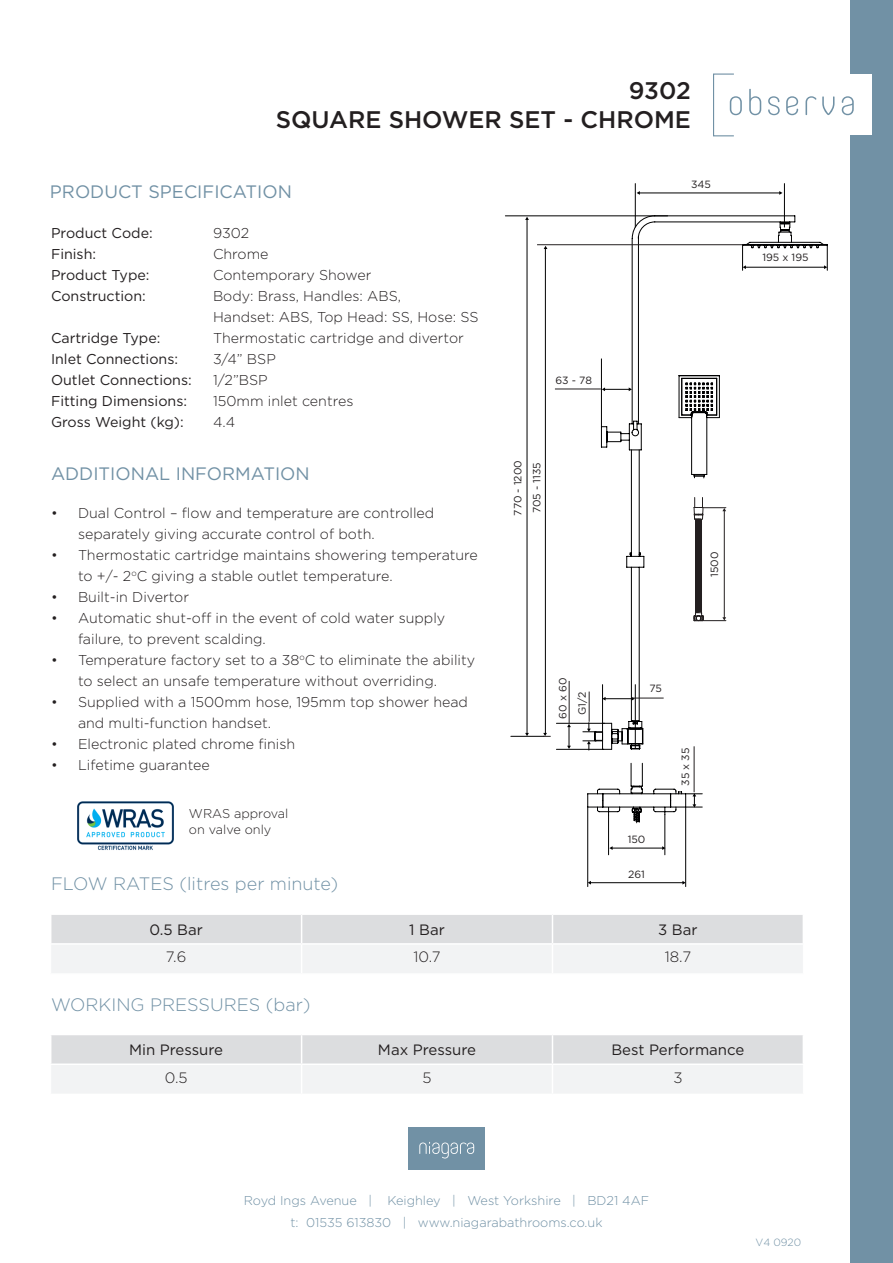
<style>
.page{position:relative;width:893px;height:1263px;background:#fff}
.page>*{position:absolute;margin:0;border:0;box-sizing:border-box;transform-origin:0 0}
.t1{font:500 24px "Gotham";color:#231f20}
.t2{font:300 18px "Gotham";color:#7191a5}
.t3{font:18px "Gotham";color:#7191a5}
.t4{font:15px "Gotham";color:#231f20}
.t5{font:300 15px "Gotham";color:#231f20}
.t6{font:300 14.25px/21px "Gotham";color:#231f20}
.t7{font:14.25px "Gotham";color:#231f20}
.t8{font:300 12.75px "Gotham";color:#7191a5}
.t9{font:300 12.75px "Gotham";color:#231f20}
.t10{font:10.5px "Gotham";color:#231f20}
.t11{font:300 10.5px "Gotham";color:#7191a5}
</style>
<div class="page">
<div style="left:850px;top:0;width:43px;height:1263px;background:#7191a5"></div>
<div style="left:721px;top:74px;width:150px;height:61px;background:#fff"></div>
<div style="left:713px;top:74px;width:21px;height:62px;border:1px solid #7191a5"></div>
<svg style="left:730px;top:89px;width:124px;height:26px"></svg>
<div style="left:408px;top:1127px;width:77px;height:43px;background:#7191a5"></div>
<svg style="left:419px;top:1142px;width:55px;height:16px"></svg>
<svg style="left:51px;top:915px;width:752px;height:58px"></svg>
<svg style="left:51px;top:1035px;width:752px;height:58px"></svg>
<hr style="left:527px;top:219px;width:1px;height:514px;background:#000001">
<hr style="left:639px;top:193px;width:141px;height:1px;background:#000001">
<svg style="left:567px;top:724px;width:4px;height:25px"></svg>
<hr style="left:612px;top:848px;width:51px;height:1px;background:#000001">
<svg style="left:662px;top:846px;width:3px;height:4px"></svg>
<svg style="left:609px;top:846px;width:4px;height:4px"></svg>
<hr style="left:590px;top:882px;width:93px;height:1px;background:#000001">
<hr style="left:556px;top:749px;width:48px;height:1px;background:#000001">
<hr style="left:556px;top:723px;width:48px;height:1px;background:#000001">
<svg style="left:601px;top:215px;width:227px;height:56px"></svg>
<hr style="left:511px;top:736px;width:33px;height:1px;background:#000001">
<hr style="left:505px;top:216px;width:163px;height:1px;background:#000001">
<svg style="left:597px;top:223px;width:195px;height:398px"></svg>
<hr style="left:608px;top:815px;width:1px;height:40px;background:#000001">
<hr style="left:665px;top:814px;width:1px;height:41px;background:#000001">
<hr style="left:587px;top:807px;width:1px;height:79px;background:#000001">
<hr style="left:685px;top:807px;width:1px;height:79px;background:#000001">
<hr style="left:745px;top:267px;width:80px;height:1px;background:#000001">
<svg style="left:742px;top:245px;width:4px;height:25px"></svg>
<svg style="left:824px;top:245px;width:4px;height:25px"></svg>
<hr style="left:635px;top:184px;width:1px;height:43px;background:#000001">
<hr style="left:784px;top:184px;width:1px;height:43px;background:#000001">
<svg style="left:583px;top:375px;width:143px;height:448px"></svg>
<hr style="left:555px;top:389px;width:46px;height:1px;background:#231f20">
<hr style="left:694px;top:746px;width:1px;height:46px;background:#231f20">
<hr style="left:589px;top:691px;width:1px;height:31px;background:#231f20">
<hr style="left:569px;top:681px;width:1px;height:42px;background:#231f20">
<hr style="left:633px;top:698px;width:31px;height:1px;background:#231f20">
<hr style="left:545px;top:248px;width:1px;height:485px;background:#000001">
<hr style="left:537px;top:244px;width:206px;height:1px;background:#231f20">
<svg style="left:543px;top:733px;width:8px;height:4px"></svg>
<img style="left:77px;top:801px;width:97px;height:49px">
<p class="t1" style="left:629px;top:75px;width:64px">9302</p>
<p class="t1" style="left:276px;top:104px;width:417px">SQUARE SHOWER SET - CHROME</p>
<p class="t3" style="left:50px;top:180px;width:243px">PRODUCT SPECIFICATION</p>
<p class="t7" style="left:51px;top:224px;width:103px">Product Code:</p>
<p class="t6" style="left:213px;top:222px;width:38px">9302</p>
<p class="t7" style="left:51px;top:245px;width:47px">Finish:</p>
<p class="t6" style="left:213px;top:243px;width:57px">Chrome</p>
<p class="t7" style="left:51px;top:266px;width:100px">Product Type:</p>
<p class="t6" style="left:213px;top:264px;width:160px">Contemporary Shower</p>
<p class="t7" style="left:51px;top:287px;width:96px">Construction:</p>
<p class="t6" style="left:213px;top:285px;width:267px">Body: Brass, Handles: ABS,<br>Handset: ABS, Top Head: SS, Hose: SS</p>
<p class="t7" style="left:51px;top:329px;width:111px">Cartridge Type:</p>
<p class="t6" style="left:213px;top:327px;width:252px">Thermostatic cartridge and divertor</p>
<p class="t7" style="left:51px;top:350px;width:129px">Inlet Connections:</p>
<p class="t6" style="left:213px;top:348px;width:64px">3/4” BSP</p>
<p class="t7" style="left:51px;top:371px;width:142px">Outlet Connections:</p>
<p class="t6" style="left:213px;top:369px;width:56px">1/2”BSP</p>
<p class="t7" style="left:51px;top:392px;width:138px">Fitting Dimensions:</p>
<p class="t6" style="left:213px;top:390px;width:142px">150mm inlet centres</p>
<p class="t7" style="left:51px;top:413px;width:134px">Gross Weight (kg):</p>
<p class="t6" style="left:213px;top:411px;width:24px">4.4</p>
<p class="t3" style="left:51px;top:462px;width:260px">ADDITIONAL INFORMATION</p>
<p class="t6" style="left:78px;top:502px;width:358px;text-indent:-27px">• Dual Control – flow and temperature are controlled separately giving accurate control of both.</p>
<p class="t6" style="left:78px;top:544px;width:401px;text-indent:-27px">• Thermostatic cartridge maintains showering temperature to +/- 2<sup>o</sup>C giving a stable outlet temperature.</p>
<p class="t6" style="left:51px;top:586px;width:140px">• Built-in Divertor</p>
<p class="t6" style="left:78px;top:607px;width:369px;text-indent:-27px">• Automatic shut-off in the event of cold water supply failure, to prevent scalding.</p>
<p class="t6" style="left:78px;top:649px;width:399px;text-indent:-27px">• Temperature factory set to a 38<sup>o</sup>C to eliminate the ability to select an unsafe temperature without overriding.</p>
<p class="t6" style="left:78px;top:691px;width:391px;text-indent:-27px">• Supplied with a 1500mm hose, 195mm top shower head and multi-function handset.</p>
<p class="t6" style="left:51px;top:733px;width:246px">• Electronic plated chrome finish</p>
<p class="t6" style="left:51px;top:754px;width:160px">• Lifetime guarantee</p>
<p class="t9" style="left:189px;top:805px;width:101px">WRAS approval</p>
<p class="t9" style="left:189px;top:822px;width:84px">on valve only</p>
<p class="t2" style="left:51px;top:873px;width:289px">FLOW RATES (litres per minute)</p>
<p class="t10" style="left:556px;top:374px;width:38px">63 - 78</p>
<p class="t10" style="left:511px;top:516px;width:57px;rotate:-90deg">770 - 1200</p>
<p class="t10" style="left:530px;top:513px;width:52px;rotate:-90deg">705 - 1135</p>
<p class="t10" style="left:556px;top:718px;width:42px;rotate:-90deg">60 x 60</p>
<p class="t10" style="left:575px;top:715px;width:25px;rotate:-90deg">G1/2</p>
<p class="t10" style="left:691px;top:177px;width:21px">345</p>
<p class="t10" style="left:708px;top:577px;width:27px;rotate:-90deg">1500</p>
<p class="t10" style="left:649px;top:682px;width:14px">75</p>
<p class="t10" style="left:628px;top:833px;width:19px">150</p>
<p class="t10" style="left:628px;top:867px;width:18px">261</p>
<p class="t10" style="left:679px;top:786px;width:39px;rotate:-90deg">35 x 35</p>
<p class="t4" style="left:149px;top:920px;width:55px">0.5 Bar</p>
<p class="t4" style="left:409px;top:920px;width:37px">1 Bar</p>
<p class="t4" style="left:658px;top:920px;width:41px">3 Bar</p>
<p class="t5" style="left:166px;top:947px;width:22px">7.6</p>
<p class="t5" style="left:413px;top:947px;width:29px">10.7</p>
<p class="t5" style="left:665px;top:947px;width:28px">18.7</p>
<p class="t2" style="left:51px;top:993px;width:261px">WORKING PRESSURES (bar)</p>
<p class="t4" style="left:129px;top:1040px;width:96px">Min Pressure</p>
<p class="t4" style="left:378px;top:1040px;width:100px">Max Pressure</p>
<p class="t4" style="left:611px;top:1040px;width:135px">Best Performance</p>
<p class="t5" style="left:165px;top:1068px;width:24px">0.5</p>
<p class="t5" style="left:422px;top:1068px;width:11px">5</p>
<p class="t5" style="left:673px;top:1068px;width:11px">3</p>
<p class="t10" style="left:762px;top:251px;width:48px">195 x 195</p>
<p class="t8" style="left:244px;top:1192px;width:407px">Royd Ings Avenue | Keighley | West Yorkshire | BD21 4AF</p>
<p class="t8" style="left:290px;top:1215px;width:313px">t: 01535 613830 | www.niagarabathrooms.co.uk</p>
<p class="t11" style="left:755px;top:1236px;width:47px">V4 0920</p>
</div>
